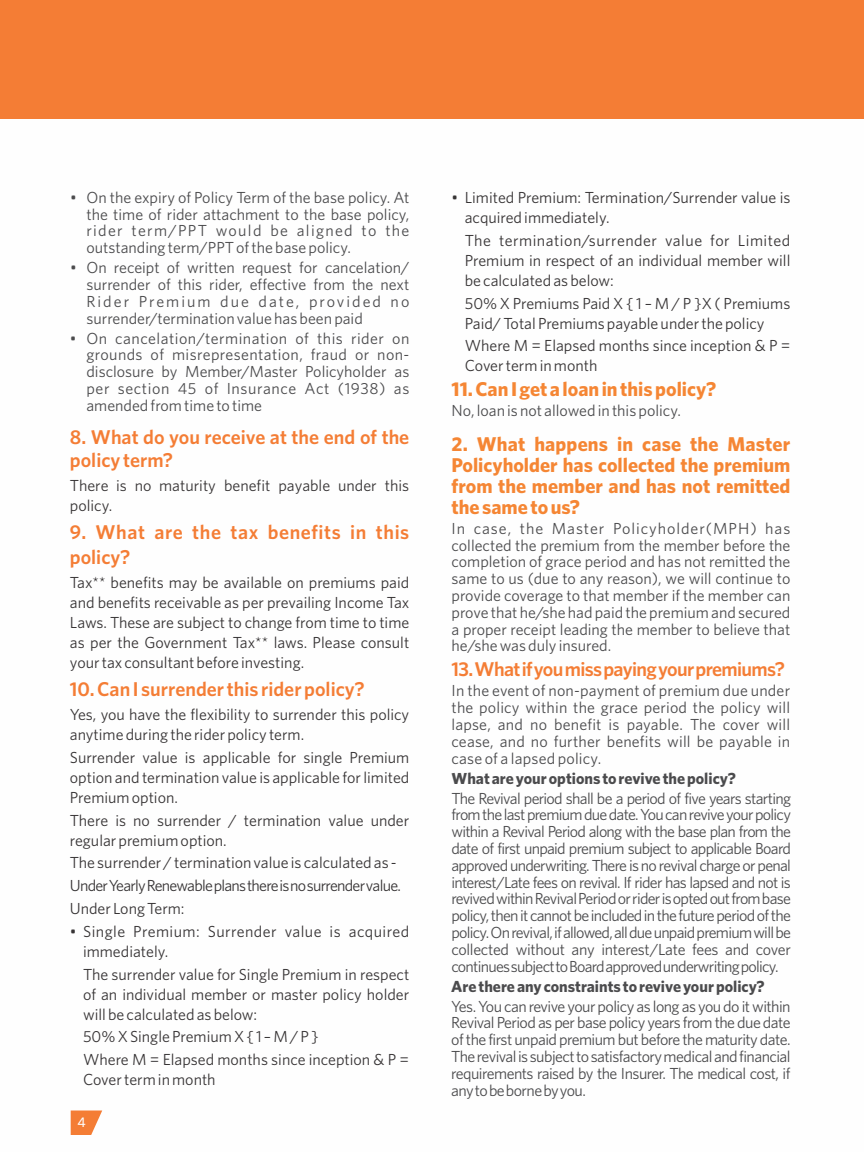
<style>
.page{position:relative;width:864px;height:1152px;background:#fff}
.page>*{position:absolute;margin:0;border:0;box-sizing:border-box;transform-origin:0 0}
.t1{font:700 20px/21px "Whitney";color:#f58634;text-align:justify}
.t2{font:600 20px/23px "Whitney";color:#f47d35}
.t3{font:600 20px/25.4px "Whitney";letter-spacing:.025em;color:#f47d35}
.t4{font:600 20px "Whitney";letter-spacing:-.03em;color:#f47d35}
.t5{font:16px/16.8px "Whitney";color:#4b4b4d;text-align:justify}
.t6{font:16px/20px "Whitney";color:#373435}
.t7{font:700 16px "Whitney";color:#4b4b4d}
.t8{font:16px/20px "Whitney";letter-spacing:.03em;color:#373435}
.t9{font:500 14px "Whitney";color:#fefefe}
</style>
<div class="page">
<div style="left:0;top:0;width:864px;height:119px;background:#f47d35"></div>
<svg style="left:71px;top:1111px;width:31px;height:24px"></svg>
<p class="t5" style="left:87px;top:190px;width:324px;text-indent:-16px">• On the expiry of Policy Term of the base policy. At the time of rider attachment to the base policy, rider term/PPT would be aligned to the outstanding term/PPT of the base policy.</p>
<p class="t5" style="left:86px;top:261px;width:324px;text-indent:-16px">• On receipt of written request for cancelation/ surrender of this rider, effective from the next Rider Premium due date, provided no surrender/termination value has been paid</p>
<p class="t5" style="left:86px;top:331px;width:324px;text-indent:-16px">• On cancelation/termination of this rider on grounds of misrepresentation, fraud or non&shy;disclosure by Member/Master Policyholder as per section 45 of Insurance Act (1938) as amended from time to time</p>
<p class="t2" style="left:70px;top:427px;width:341px">8. What do you receive at the end of the policy term?</p>
<p class="t6" style="left:70px;top:477px;width:341px">There is no maturity benefit payable under this policy.</p>
<p class="t3" style="left:70px;top:521px;width:341px">9. What are the tax benefits in this policy?</p>
<p class="t6" style="left:70px;top:574px;width:341px;text-align:justify">Tax** benefits may be available on premiums paid and benefits receivable as per prevailing Income Tax Laws. These are subject to change from time to time as per the Government Tax** laws. Please consult your tax consultant before investing.</p>
<p class="t2" style="left:70px;top:679px;width:296px">10. Can I surrender this rider policy?</p>
<p class="t6" style="left:70px;top:706px;width:341px">Yes, you have the flexibility to surrender this policy anytime during the rider policy term.</p>
<p class="t6" style="left:70px;top:748px;width:341px;text-align:justify">Surrender value is applicable for single Premium option and termination value is applicable for limited Premium option.</p>
<p class="t6" style="left:70px;top:811px;width:341px">There is no surrender / termination value under regular premium option.</p>
<p class="t6" style="left:70px;top:853px;width:333px;line-height:22.8px">The surrender / termination value is calculated as -<br>UnderYearlyRenewableplansthereisnosurrendervalue.<br>Under Long Term:</p>
<p class="t8" style="left:83px;top:922px;width:328px;text-indent:-13px">• Single Premium: Surrender value is acquired immediately.</p>
<p class="t6" style="left:83px;top:965px;width:328px;text-align:justify">The surrender value for Single Premium in respect of an individual member or master policy holder will be calculated as below:</p>
<p class="t6" style="left:83px;top:1027px;width:328px;line-height:22.8px">50% X Single Premium X { 1 – M / P }<br>Where M = Elapsed months since inception &amp; P =</p>
<p class="t6" style="left:83px;top:1071px;width:134px">Cover term in month</p>
<p class="t9" style="left:77px;top:1117px;width:10px">4</p>
<p class="t6" style="left:465px;top:189px;width:327px;text-indent:-13px">• Limited Premium: Termination/Surrender value is acquired immediately.</p>
<p class="t6" style="left:465px;top:231px;width:327px;text-align:justify">The termination/surrender value for Limited Premium in respect of an individual member will be calculated as below:</p>
<p class="t6" style="left:465px;top:294px;width:327px">50% X Premiums Paid X { 1 – M / P }X ( Premiums<br>Paid/ Total Premiums payable under the policy</p>
<p class="t6" style="left:465px;top:337px;width:327px">Where M = Elapsed months since inception &amp; P =<br>Cover term in month</p>
<p class="t1" style="left:452px;top:381px;width:266px">11. Can I get a loan in this policy?</p>
<p class="t5" style="left:452px;top:404px;width:231px">No, loan is not allowed in this policy.</p>
<p class="t1" style="left:452px;top:435px;width:340px">2. What happens in case the Master Policyholder has collected the premium from the member and has not remitted the same to us?</p>
<p class="t5" style="left:452px;top:521px;width:340px">In case, the Master Policyholder(MPH) has collected the premium from the member before the completion of grace period and has not remitted the same to us (due to any reason), we will continue to provide coverage to that member if the member can prove that he/she had paid the premium and secured a proper receipt leading the member to believe that he/she was duly insured.</p>
<p class="t4" style="left:452px;top:662px;width:335px">13.Whatifyoumisspayingyourpremiums?</p>
<p class="t5" style="left:452px;top:684px;width:340px">In the event of non-payment of premium due under the policy within the grace period the policy will lapse, and no benefit is payable. The cover will cease, and no further benefits will be payable in case of a lapsed policy.</p>
<p class="t7" style="left:452px;top:772px;width:286px">What are your options to revive the policy?</p>
<p class="t5" style="left:451px;top:791px;width:341px">The Revival period shall be a period of five years starting fromthelastpremiumduedate.Youcanreviveyourpolicy within a Revival Period along with the base plan from the date of first unpaid premium subject to applicable Board approved underwriting. There is no revival charge or penal interest/Late fees on revival. If rider has lapsed and not is revivedwithinRevivalPeriodorriderisoptedoutfrombase policy,thenitcannotbeincludedinthefutureperiodofthe policy.Onrevival,ifallowed,alldueunpaidpremiumwillbe collected without any interest/Late fees and cover continuessubjecttoBoardapprovedunderwritingpolicy.</p>
<p class="t7" style="left:451px;top:980px;width:315px">Are there any constraints to revive your policy?</p>
<p class="t5" style="left:451px;top:999px;width:341px">Yes. You can revive your policy as long as you do it within Revival Period as per base policy years from the due date of the first unpaid premium but before the maturity date.<br>Therevivalissubjecttosatisfactorymedicalandfinancial requirements raised by the Insurer. The medical cost, if anytobebornebyyou.</p>
</div>
